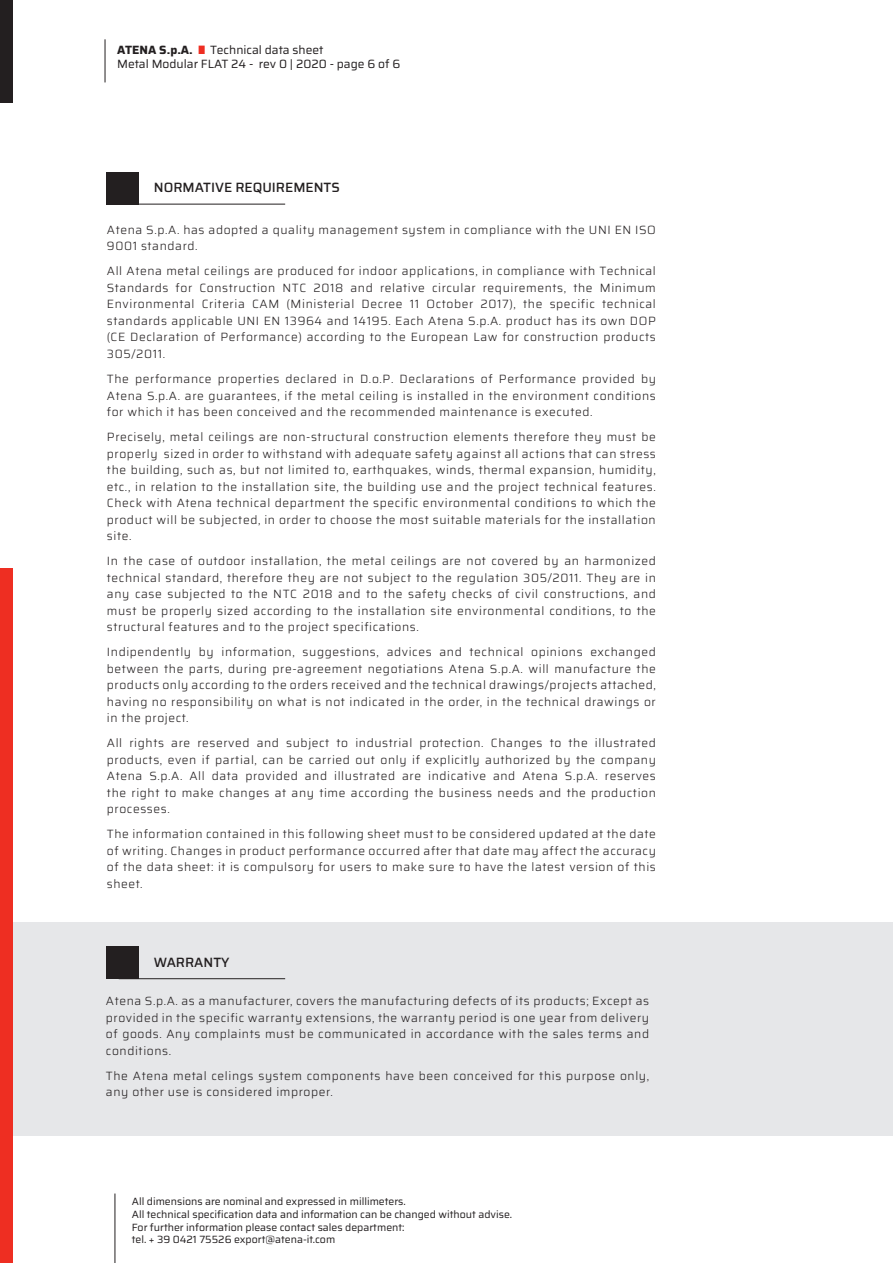
<style>
.page{position:relative;width:893px;height:1263px;background:#fff}
.page>*{position:absolute;margin:0;border:0;box-sizing:border-box;transform-origin:0 0}
.t1{font:500 13.5px "Saira";color:#231f20}
.t2{font:300 12px/16.5px "Saira";letter-spacing:.05em;color:#231f20;text-align:justify}
.t3{font:12px "Saira";color:#231f20}
.t4{font:10.5px "Saira";color:#231f20}
.s1{font-weight:700}
.s2{color:#ee2e22}
</style>
<div class="page">
<hr style="left:105px;top:39px;width:1px;height:43px;background:#231f20">
<div style="left:0;top:0;width:12px;height:102px;background:#231f20"></div>
<hr style="left:115px;top:1193px;width:1px;height:70px;background:#231f20">
<div style="left:0;top:922px;width:893px;height:213px;background:#e6e7e9"></div>
<div style="left:106px;top:172px;width:32px;height:32px;background:#231f20"></div>
<hr style="left:119px;top:204px;width:166px;height:1px;background:#231f20">
<div style="left:106px;top:947px;width:32px;height:32px;background:#231f20"></div>
<hr style="left:119px;top:978px;width:166px;height:1px;background:#231f20">
<div style="left:0;top:568px;width:12px;height:695px;background:#ee2e22"></div>
<p class="t3" style="left:117px;top:40px;width:208px"><span class="s1">ATENA S.p.A.</span> <span class="s2">|</span> Technical data sheet</p>
<p class="t3" style="left:117px;top:55px;width:284px">Metal Modular FLAT 24 - rev 0 | 2020 - page 6 of 6</p>
<p class="t1" style="left:154px;top:177px;width:187px">NORMATIVE REQUIREMENTS</p>
<p class="t2" style="left:107px;top:221px;width:550px">Atena S.p.A. has adopted a quality management system in compliance with the UNI EN ISO<br>9001 standard.</p>
<p class="t2" style="left:107px;top:263px;width:550px">All Atena metal ceilings are produced for indoor applications, in compliance with Technical Standards for Construction NTC 2018 and relative circular requirements, the Minimum Environmental Criteria CAM (Ministerial Decree 11 October 2017), the specific technical standards applicable UNI EN 13964 and 14195. Each Atena S.p.A. product has its own DOP (CE Declaration of Performance) according to the European Law for construction products 305/2011.</p>
<p class="t2" style="left:107px;top:370px;width:550px">The performance properties declared in D.o.P. Declarations of Performance provided by Atena S.p.A. are guarantees, if the metal ceiling is installed in the environment conditions for which it has been conceived and the recommended maintenance is executed.</p>
<p class="t2" style="left:107px;top:428px;width:550px">Precisely, metal ceilings are non-structural construction elements therefore they must be properly sized in order to withstand with adequate safety against all actions that can stress the building, such as, but not limited to, earthquakes, winds, thermal expansion, humidity, etc., in relation to the installation site, the building use and the project technical features.<br>Check with Atena technical department the specific environmental conditions to which the product will be subjected, in order to choose the most suitable materials for the installation site.</p>
<p class="t2" style="left:107px;top:552px;width:550px">In the case of outdoor installation, the metal ceilings are not covered by an harmonized technical standard, therefore they are not subject to the regulation 305/2011. They are in any case subjected to the NTC 2018 and to the safety checks of civil constructions, and must be properly sized according to the installation site environmental conditions, to the structural features and to the project specifications.</p>
<p class="t2" style="left:107px;top:643px;width:550px">Indipendently by information, suggestions, advices and technical opinions exchanged between the parts, during pre-agreement negotiations Atena S.p.A. will manufacture the products only according to the orders received and the technical drawings/projects attached, having no responsibility on what is not indicated in the order, in the technical drawings or in the project.</p>
<p class="t2" style="left:107px;top:734px;width:550px">All rights are reserved and subject to industrial protection. Changes to the illustrated products, even if partial, can be carried out only if explicitly authorized by the company Atena S.p.A. All data provided and illustrated are indicative and Atena S.p.A. reserves the right to make changes at any time according the business needs and the production processes.</p>
<p class="t2" style="left:107px;top:825px;width:550px">The information contained in this following sheet must to be considered updated at the date of writing. Changes in product performance occurred after that date may affect the accuracy of the data sheet: it is compulsory for users to make sure to have the latest version of this sheet.</p>
<p class="t1" style="left:154px;top:951px;width:77px">WARRANTY</p>
<p class="t2" style="left:106px;top:992px;width:545px">Atena S.p.A. as a manufacturer, covers the manufacturing defects of its products; Except as provided in the specific warranty extensions, the warranty period is one year from delivery of goods. Any complaints must be communicated in accordance with the sales terms and conditions.</p>
<p class="t2" style="left:106px;top:1067px;width:545px">The Atena metal celings system components have been conceived for this purpose only, any other use is considered improper.</p>
<p class="t4" style="left:132px;top:1194px;width:275px">All dimensions are nominal and expressed in millimeters.</p>
<p class="t4" style="left:132px;top:1206px;width:382px">All technical specification data and information can be changed without advise.</p>
<p class="t4" style="left:132px;top:1219px;width:274px">For further information please contact sales department:</p>
<p class="t4" style="left:132px;top:1232px;width:205px">tel. + 39 0421 75526 export@atena-it.com</p>
</div>
